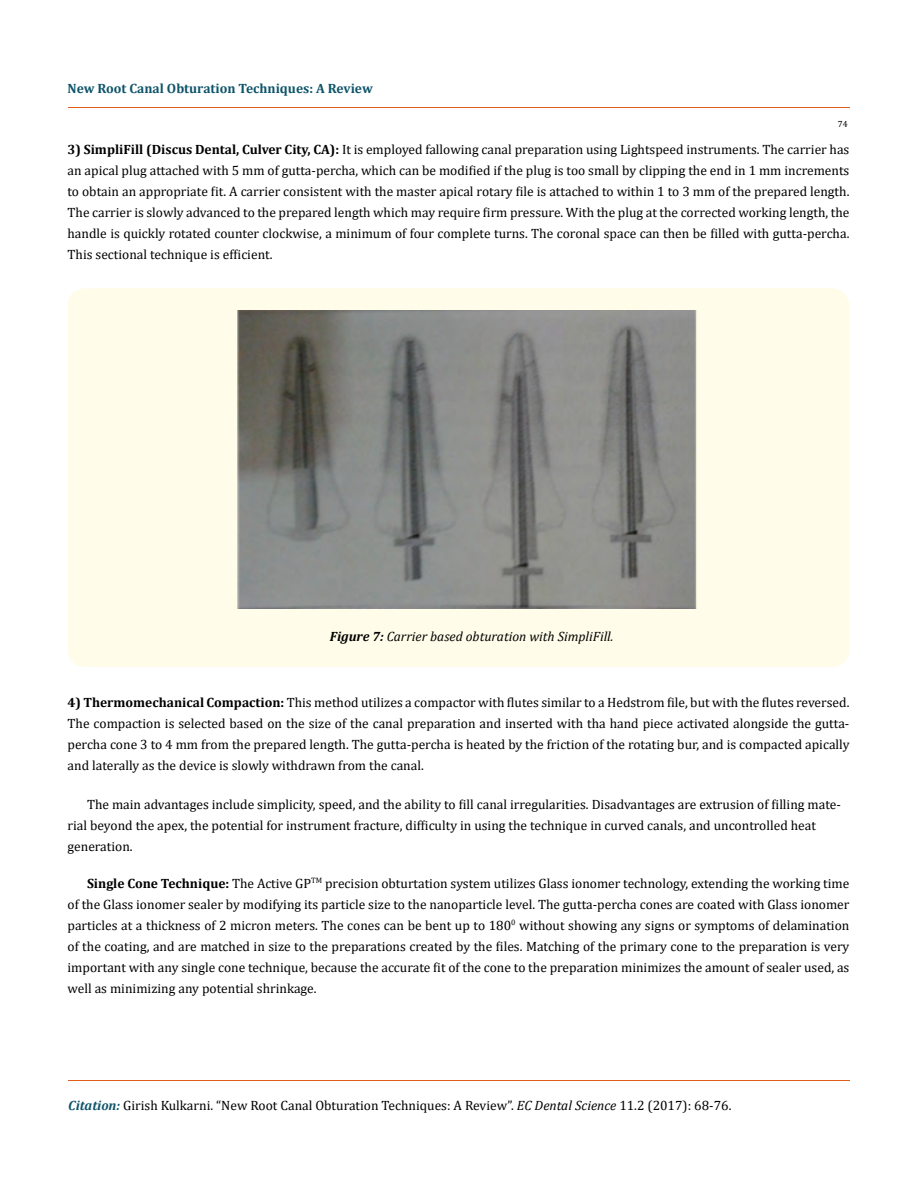
<style>
.page{position:relative;width:917px;height:1190px;background:#fff}
.page>*{position:absolute;margin:0;border:0;box-sizing:border-box;transform-origin:0 0}
.t1{font:13.5px/21px "Cambria";color:#000;text-align:justify}
.t2{font:italic 13.5px "Cambria";color:#000}
.t3{font:700 13.5px "Cambria";color:#0e546a}
.t4{font:9px "Cambria";color:#000}
.s1{font-weight:700}
.s2{font-weight:700;font-style:italic;color:#0e546a}
.s3{font-style:italic}
</style>
<div class="page">
<hr style="left:68px;top:108px;width:781px;height:1px;background:#e05d1a">
<hr style="left:68px;top:1080px;width:781px;height:1px;background:#e05d1a">
<div style="left:68px;top:288px;width:781px;height:379px;background:#fffde9;border-radius:18px"></div>
<img style="left:237px;top:311px;width:460px;height:298px">
<p class="t3" style="left:68px;top:79px;width:307px">New Root Canal Obturation Techniques: A Review</p>
<p class="t4" style="left:837px;top:119px;width:11px">74</p>
<p class="t1" style="left:68px;top:138px;width:783px"><span class="s1">3) SimpliFill (Discus Dental, Culver City, CA):</span> It is employed fallowing canal preparation using Lightspeed instruments. The carrier has an apical plug attached with 5 mm of gutta-percha, which can be modified if the plug is too small by clipping the end in 1 mm increments to obtain an appropriate fit. A carrier consistent with the master apical rotary file is attached to within 1 to 3 mm of the prepared length.<br>The carrier is slowly advanced to the prepared length which may require firm pressure. With the plug at the corrected working length, the handle is quickly rotated counter clockwise, a minimum of four complete turns. The coronal space can then be filled with gutta-percha.<br>This sectional technique is efficient.</p>
<p class="t2" style="left:330px;top:627px;width:285px"><span class="s1">Figure 7:</span> Carrier based obturation with SimpliFill.</p>
<p class="t1" style="left:68px;top:692px;width:783px"><span class="s1">4) Thermomechanical Compaction:</span> This method utilizes a compactor with flutes similar to a Hedstrom file, but with the flutes reversed.<br>The compaction is selected based on the size of the canal preparation and inserted with tha hand piece activated alongside the gutta&shy;percha cone 3 to 4 mm from the prepared length. The gutta-percha is heated by the friction of the rotating bur, and is compacted apically and laterally as the device is slowly withdrawn from the canal.</p>
<p class="t1" style="left:68px;top:794px;width:775px;text-align:left;text-indent:19px">The main advantages include simplicity, speed, and the ability to fill canal irregularities. Disadvantages are extrusion of filling mate&shy;rial beyond the apex, the potential for instrument fracture, difficulty in using the technique in curved canals, and uncontrolled heat generation.</p>
<p class="t1" style="left:67px;top:872px;width:783px;text-indent:20px"><span class="s1">Single Cone Technique:</span> The Active GP<sup>TM</sup> precision obturtation system utilizes Glass ionomer technology, extending the working time of the Glass ionomer sealer by modifying its particle size to the nanoparticle level. The gutta-percha cones are coated with Glass ionomer particles at a thickness of 2 micron meters. The cones can be bent up to 180<sup>0</sup> without showing any signs or symptoms of delamination of the coating, and are matched in size to the preparations created by the files. Matching of the primary cone to the preparation is very important with any single cone technique, because the accurate fit of the cone to the preparation minimizes the amount of sealer used, as well as minimizing any potential shrinkage.</p>
<p class="t1" style="left:68px;top:1095px;width:664px"><span class="s2">Citation:</span> Girish Kulkarni. “New Root Canal Obturation Techniques: A Review”. <span class="s3">EC Dental Science</span> 11.2 (2017): 68-76.</p>
</div>
